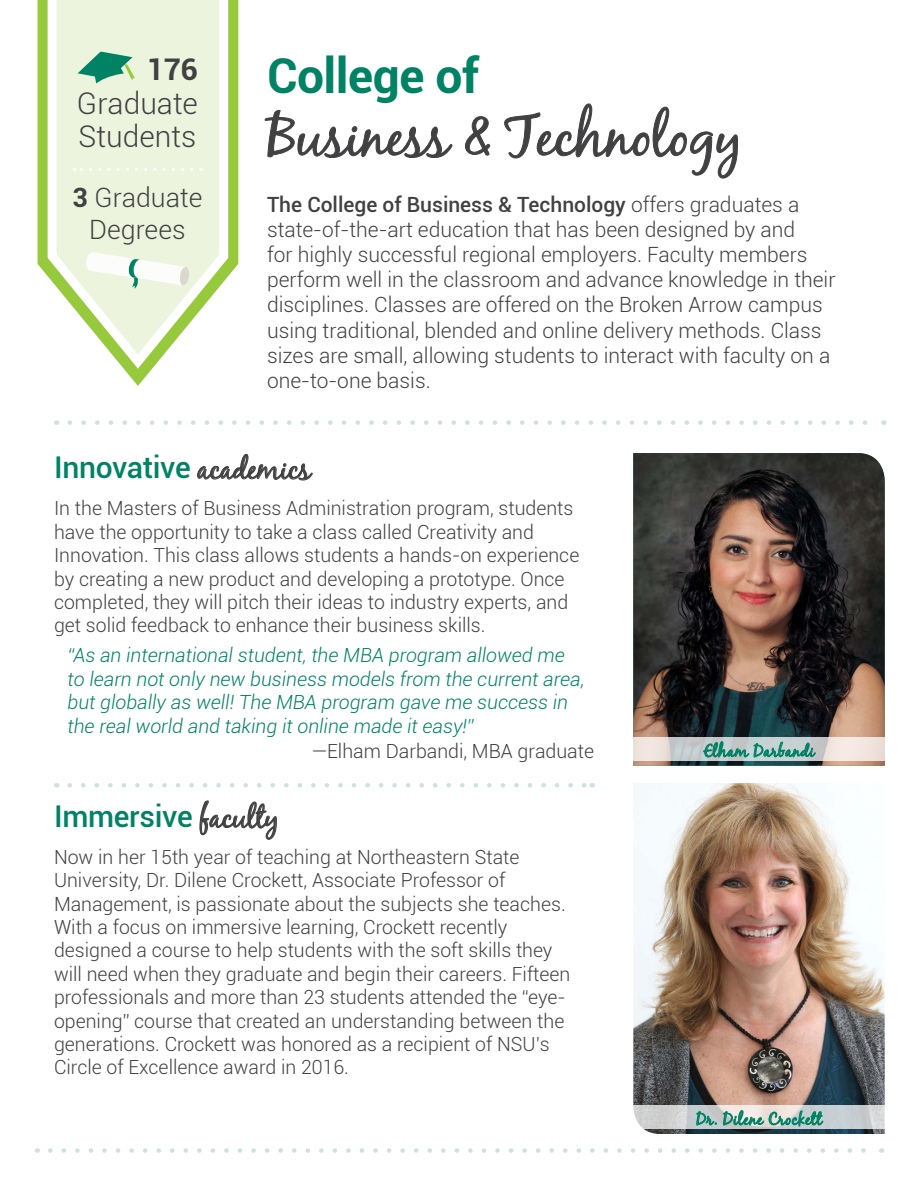
<style>
.page{position:relative;width:918px;height:1188px;background:#fff}
.page>*{position:absolute;margin:0;border:0;box-sizing:border-box;transform-origin:0 0}
.H2_-_Alternative{font:57px "Black Jack";letter-spacing:-.005em;color:#414042}
.H2_-_Alternative-2{font:700 48px "Roboto";letter-spacing:-.01em;color:#008265}
.t1{font:500 30px "Roboto";letter-spacing:-.01em;color:#008265}
.t2{font:300 29.85px/33px "Roboto";color:#414042}
.t3{font:700 29.85px "Roboto";color:#414042}
.t4{font:300 26.7px/32px "Roboto";color:#414042;text-align:center}
.t5{font:300 21px/25.2px "Roboto";color:#414042}
.t6{font:300 19.5px/23.4px "Roboto";color:#414042}
.t7{font:italic 300 19.5px/23.4px "Roboto";color:#008265}
.t8{font:16.5px "Black Jack";letter-spacing:.03em;color:#008265}
.s1{font-weight:700}
.s2{font-weight:500}
.s3{font-family:"Black Jack";font-weight:400;color:#414042}
</style>
<div class="page">
<svg style="left:50px;top:1148px;width:816px;height:5px"></svg>
<svg style="left:70px;top:420px;width:797px;height:5px"></svg>
<svg style="left:70px;top:783px;width:515px;height:5px"></svg>
<svg style="left:264px;top:109px;width:189px;height:49px"></svg>
<svg style="left:465px;top:116px;width:25px;height:40px"></svg>
<svg style="left:504px;top:103px;width:234px;height:76px"></svg>
<svg style="left:37px;top:0;width:202px;height:386px"></svg>
<svg style="left:43px;top:0;width:190px;height:376px"></svg>
<svg style="left:78px;top:52px;width:57px;height:31px;background:#73b99d"></svg>
<svg style="left:74px;top:168px;width:118px;height:3px"></svg>
<svg style="left:197px;top:454px;width:116px;height:26px"></svg>
<svg style="left:200px;top:801px;width:77px;height:39px"></svg>
<svg style="left:86px;top:252px;width:104px;height:37px"></svg>
<img style="left:633px;top:453px;width:252px;height:313px">
<img style="left:633px;top:783px;width:252px;height:351px">
<svg style="left:633px;top:1105px;width:252px;height:24px;background:#d0d2d4"></svg>
<svg style="left:633px;top:737px;width:252px;height:23px;background:#dcd8d5"></svg>
<svg style="left:696px;top:1111px;width:21px;height:14px"></svg>
<svg style="left:723px;top:1110px;width:100px;height:19px;background:#99beb4"></svg>
<svg style="left:703px;top:741px;width:113px;height:17px;background:#83b4ab"></svg>
<p class="t3" style="left:147px;top:48px;width:53px">176</p>
<p class="t2" style="left:77px;top:86px;width:123px">Graduate<br>Students</p>
<p class="t4" style="left:73px;top:181px;width:131px"><span class="s1">3</span> Graduate<br>Degrees</p>
<h2 class="H2_-_Alternative-2" style="left:267px;top:42px;width:213px">College of</h2>
<h2 class="H2_-_Alternative" style="left:267px;top:101px;width:477px">Business &amp; Technology</h2>
<p class="t5" style="left:267px;top:191px;width:570px"><span class="s2">The College of Business &amp; Technology</span> offers graduates a state-of-the-art education that has been designed by and<br>for highly successful regional employers. Faculty members perform well in the classroom and advance knowledge in their disciplines. Classes are offered on the Broken Arrow campus using traditional, blended and online delivery methods. Class sizes are small, allowing students to interact with faculty on a one-to-one basis.</p>
<h3 class="t1" style="left:54px;top:447px;width:258px">Innovative <span class="s3">academics</span></h3>
<p class="t6" style="left:54px;top:496px;width:527px">In the Masters of Business Administration program, students have the opportunity to take a class called Creativity and Innovation. This class allows students a hands-on experience by creating a new product and developing a prototype. Once completed, they will pitch their ideas to industry experts, and get solid feedback to enhance their business skills.</p>
<p class="t7" style="left:68px;top:643px;width:518px">“As an international student, the MBA program allowed me to learn not only new business models from the current area, but globally as well! The MBA program gave me success in the real world and taking it online made it easy!”</p>
<p class="t6" style="left:311px;top:739px;width:284px">—Elham Darbandi, MBA graduate</p>
<h3 class="t1" style="left:54px;top:795px;width:226px">Immersive <span class="s3">faculty</span></h3>
<p class="t6" style="left:54px;top:845px;width:518px">Now in her 15th year of teaching at Northeastern State University, Dr. Dilene Crockett, Associate Professor of Management, is passionate about the subjects she teaches.<br>With a focus on immersive learning, Crockett recently designed a course to help students with the soft skills they will need when they graduate and begin their careers. Fifteen professionals and more than 23 students attended the “eye&shy;opening” course that created an understanding between the generations. Crockett was honored as a recipient of NSU’s Circle of Excellence award in 2016.</p>
<p class="t8" style="left:704px;top:741px;width:112px">Elham Darbandi</p>
<p class="t8" style="left:696px;top:1109px;width:127px">Dr. Dilene Crockett</p>
</div>
